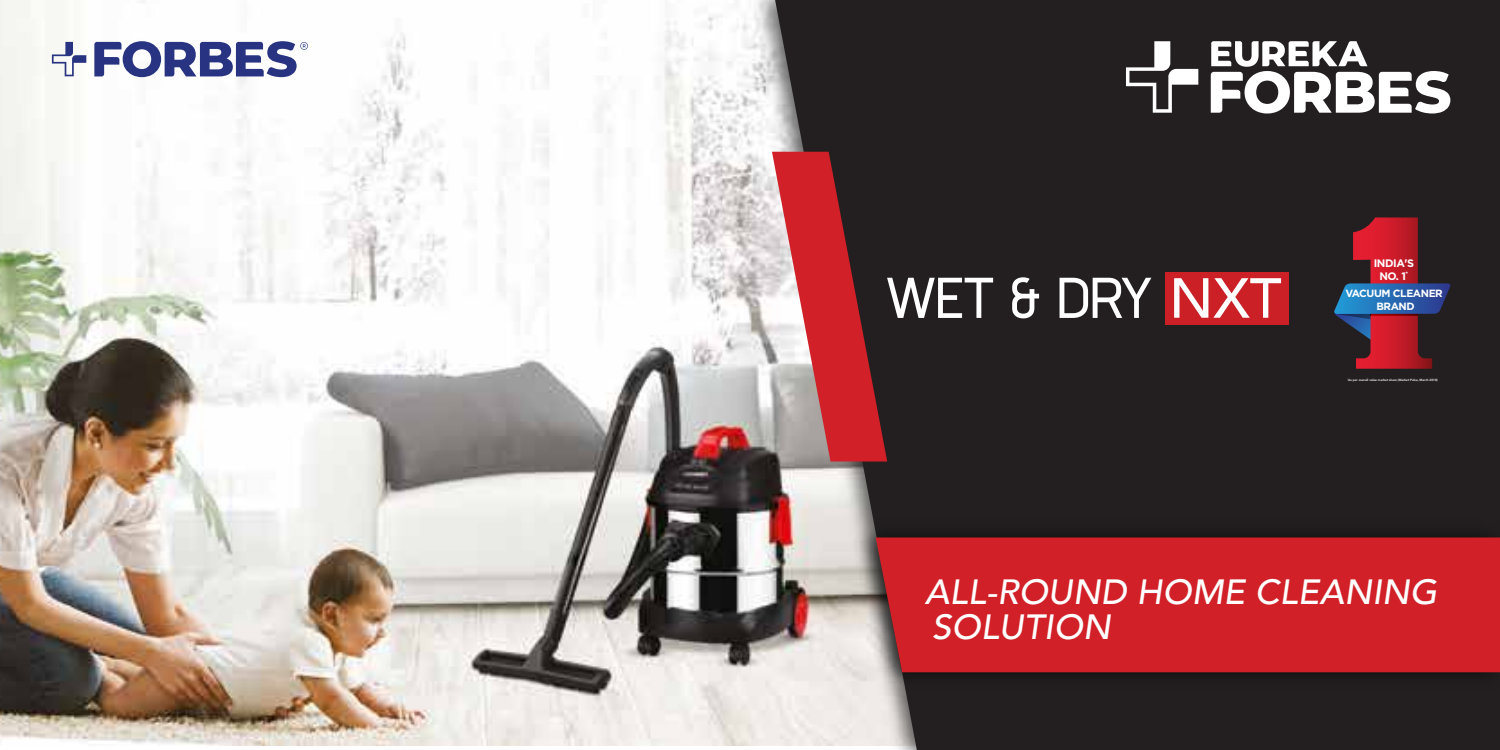
<style>
.page{position:relative;width:1500px;height:750px;background:#fff}
.page>*{position:absolute;margin:0;border:0;box-sizing:border-box;transform-origin:0 0}
.t1{font:500 55.75px "Avenir";color:#fff}
.t2{font:italic 500 35px/35.2px "Avenir";color:#fff}
.t3{font:700 11px/13px "Gotham";letter-spacing:-.04em;color:#fff;text-align:center}
.t4{font:700 10.5px/13px "Gotham";letter-spacing:-.04em;color:#fff;text-align:center}
.t5{font:800 3px "Avenir";color:#fff}
</style>
<div class="page">
<img style="left:0;top:0;width:745px;height:745px">
<img style="left:745px;top:0;width:30px;height:746px">
<svg style="left:775px;top:0;width:725px;height:750px;background:#322d2e"></svg>
<div style="left:1165px;top:272px;width:124px;height:52px;background:#cc2027"></div>
<svg style="left:1012px;top:277px;width:27px;height:41px"></svg>
<svg style="left:1060px;top:278px;width:91px;height:40px"></svg>
<img style="left:846px;top:515px;width:654px;height:180px">
<div style="left:876px;top:538px;width:624px;height:134px;background:#d12027"></div>
<svg style="left:772px;top:152px;width:221px;height:310px;background:#734345"></svg>
<svg style="left:1334px;top:218px;width:117px;height:151px;background:#612c41"></svg>
<svg style="left:1126px;top:41px;width:72px;height:72px"></svg>
<svg style="left:1211px;top:41px;width:239px;height:73px"></svg>
<svg style="left:52px;top:42px;width:34px;height:34px"></svg>
<svg style="left:94px;top:41px;width:214px;height:36px"></svg>
<h1 class="t1" style="left:1169px;top:250px;width:114px">NXT</h1>
<h3 class="t3" style="left:1374px;top:256px;width:42px">INDIA'S<br>NO. 1<sup>*</sup></h3>
<h3 class="t4" style="left:1345px;top:287px;width:99px">VACUUM CLEANER<br>BRAND</h3>
<p class="t5" style="left:1348px;top:378px;width:91px">As per overall value market share (Market Pulse, March 2018)</p>
<h2 class="t2" style="left:925px;top:575px;width:514px">ALL-ROUND HOME CLEANING<br>SOLUTION</h2>
</div>
